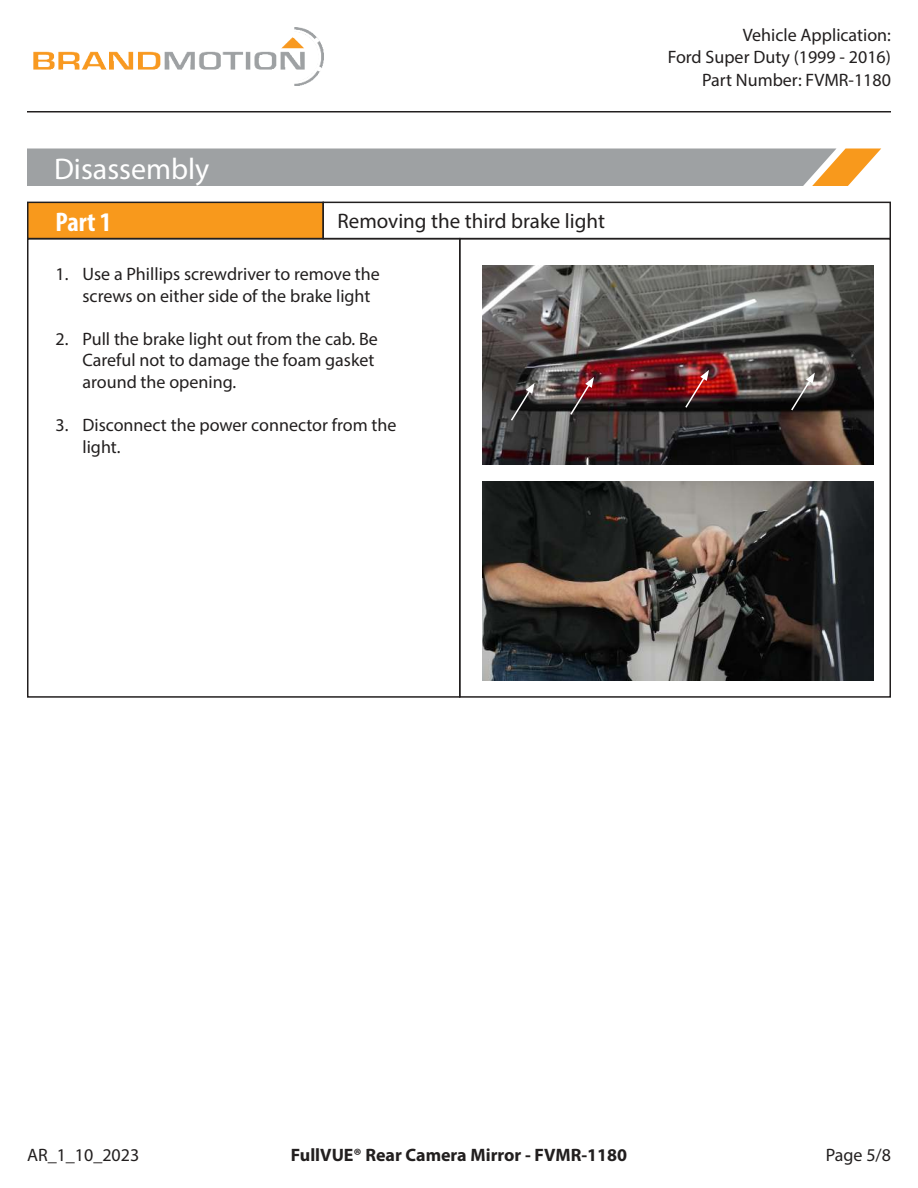
<style>
.page{position:relative;width:918px;height:1188px;background:#fff}
.page>*{position:absolute;margin:0;border:0;box-sizing:border-box;transform-origin:0 0}
.t1{font:30px "Myriad Pro";color:#fff}
.t2{font:700 condensed 27px "Myriad Pro";color:#fff}
.t3{font:21px "Myriad Pro";color:#221f1f}
.t4{font:18px/21.6px "Myriad Pro";color:#221f1f}
.t5{font:700 18px "Myriad Pro";color:#221f1f}
</style>
<div class="page">
<img style="left:33px;top:27px;width:290px;height:59px">
<hr style="left:27px;top:111px;width:864px;height:1px;background:#221f1f">
<svg style="left:27px;top:148px;width:854px;height:38px;background:#a5a4a1"></svg>
<div style="left:28px;top:202px;width:295px;height:37px;background:#f8991c"></div>
<div style="left:27px;top:202px;width:297px;height:37px;border:2px solid #221f1f"></div>
<div style="left:323px;top:202px;width:568px;height:37px;border:2px solid #221f1f"></div>
<div style="left:27px;top:238px;width:434px;height:460px;border:2px solid #221f1f"></div>
<img style="left:483px;top:482px;width:391px;height:198px">
<img style="left:483px;top:266px;width:391px;height:198px">
<svg style="left:509px;top:383px;width:26px;height:39px"></svg>
<svg style="left:569px;top:377px;width:25px;height:39px"></svg>
<svg style="left:684px;top:370px;width:25px;height:39px"></svg>
<svg style="left:790px;top:373px;width:25px;height:39px"></svg>
<h1 class="t1" style="left:54px;top:157px;width:157px">Disassembly</h1>
<h2 class="t2" style="left:56px;top:212px;width:57px">Part 1</h2>
<p class="t3" style="left:338px;top:213px;width:269px">Removing the third brake light</p>
<p class="t4" style="left:82px;top:265px;width:299px;text-indent:-27px">1. Use a Phillips screwdriver to remove the screws on either side of the brake light</p>
<p class="t4" style="left:82px;top:329px;width:297px;text-indent:-27px">2. Pull the brake light out from the cab. Be<br>Careful not to damage the foam gasket around the opening.</p>
<p class="t4" style="left:82px;top:416px;width:316px;text-indent:-27px">3. Disconnect the power connector from the light.</p>
<p class="t4" style="left:668px;top:25px;width:225px;line-height:22.5px;text-align:right">Vehicle Application:<br>Ford Super Duty (1999 - 2016)<br>Part Number: FVMR-1180</p>
<p class="t4" style="left:27px;top:1146px;width:114px">AR_1_10_2023</p>
<p class="t5" style="left:291px;top:1144px;width:338px">FullVUE® Rear Camera Mirror - FVMR-1180</p>
<p class="t4" style="left:826px;top:1146px;width:67px">Page 5/8</p>
</div>
